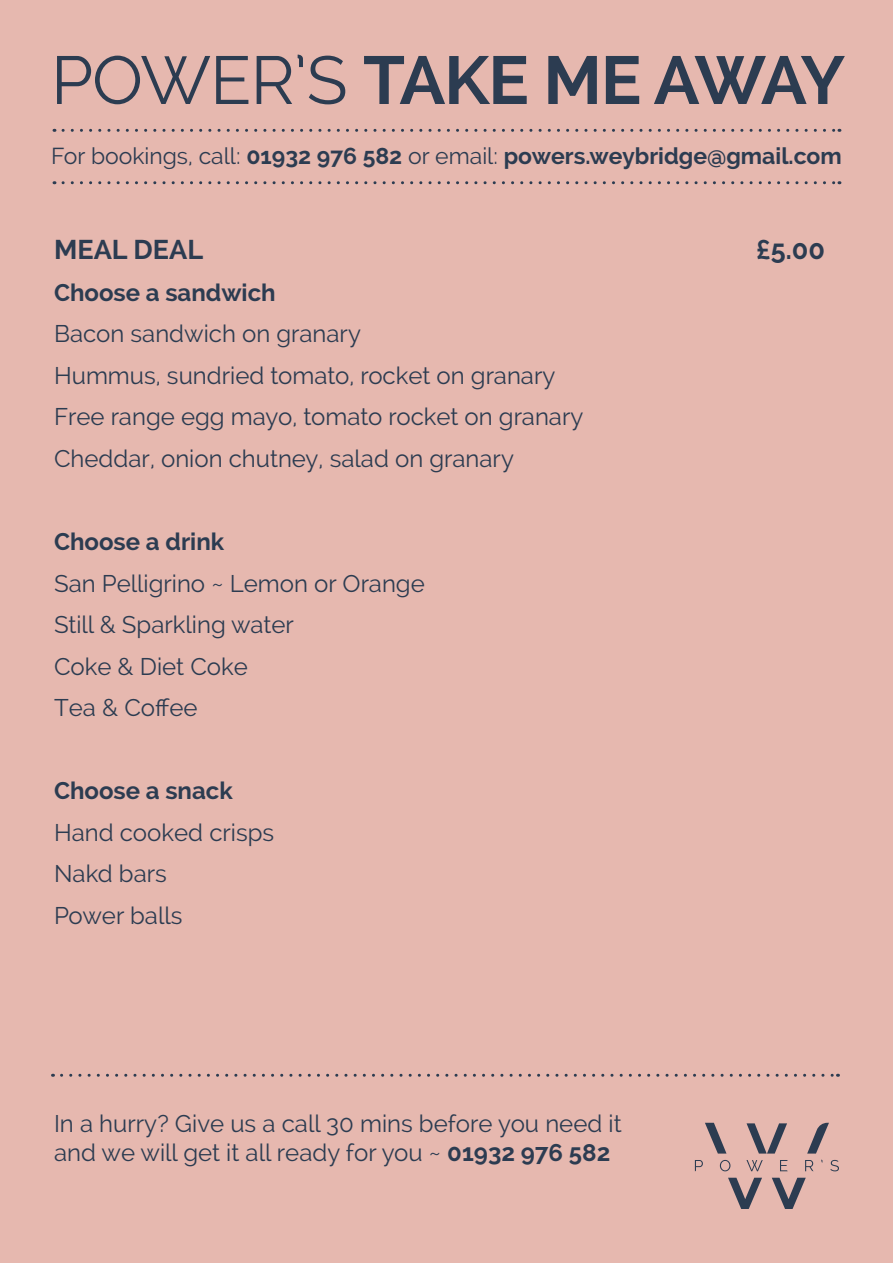
<style>
.page{position:relative;width:893px;height:1263px;background:#e6b8af}
.page>*{position:absolute;margin:0;border:0;box-sizing:border-box;transform-origin:0 0}
.t1{font:700 67.65px "Raleway";letter-spacing:-.07em;color:#2c3c51}
.t2{font:700 27px "Raleway";color:#2c3c51}
.t3{font:24px/41.5px "Raleway";color:#2c3c51}
.t4{font:700 24px "Raleway";color:#2c3c51}
.t5{font:700 22.95px "Raleway";color:#2c3c51}
.s1{font-weight:400}
.s2{font-weight:700}
</style>
<div class="page">
<svg style="left:807px;top:1123px;width:22px;height:30px"></svg>
<svg style="left:746px;top:1123px;width:41px;height:30px"></svg>
<svg style="left:705px;top:1123px;width:21px;height:30px"></svg>
<svg style="left:772px;top:1178px;width:34px;height:31px"></svg>
<svg style="left:728px;top:1178px;width:34px;height:31px"></svg>
<svg style="left:695px;top:1160px;width:8px;height:11px"></svg>
<svg style="left:720px;top:1160px;width:10px;height:11px"></svg>
<svg style="left:746px;top:1160px;width:17px;height:11px"></svg>
<svg style="left:780px;top:1160px;width:8px;height:11px"></svg>
<svg style="left:805px;top:1160px;width:8px;height:11px"></svg>
<svg style="left:830px;top:1160px;width:9px;height:11px"></svg>
<svg style="left:62px;top:1074px;width:776px;height:3px"></svg>
<svg style="left:63px;top:129px;width:777px;height:3px"></svg>
<svg style="left:63px;top:181px;width:777px;height:3px"></svg>
<h1 class="t1" style="left:51px;top:42px;width:795px"><span class="s1">POWER’S</span> TAKE ME AWAY</h1>
<p class="t5" style="left:51px;top:143px;width:792px"><span class="s1">For bookings, call:</span> 01932 976 582 <span class="s1">or email:</span> powers.weybridge@gmail.com</p>
<p class="t2" style="left:54px;top:234px;width:151px">MEAL DEAL</p>
<p class="t2" style="left:756px;top:234px;width:71px">£5.00</p>
<p class="t4" style="left:54px;top:278px;width:223px">Choose a sandwich</p>
<p class="t3" style="left:54px;top:313px;width:531px">Bacon sandwich on granary<br>Hummus, sundried tomato, rocket on granary Free range egg mayo, tomato rocket on granary Cheddar, onion chutney, salad on granary</p>
<p class="t4" style="left:54px;top:528px;width:172px">Choose a drink</p>
<p class="t3" style="left:54px;top:562px;width:372px">San Pelligrino ~ Lemon or Orange<br>Still &amp; Sparkling water<br>Coke &amp; Diet Coke<br>Tea &amp; Coffee</p>
<p class="t4" style="left:54px;top:777px;width:180px">Choose a snack</p>
<p class="t3" style="left:54px;top:812px;width:222px">Hand cooked crisps<br>Nakd bars<br>Power balls</p>
<p class="t3" style="left:54px;top:1109px;width:569px;line-height:28.8px">In a hurry? Give us a call 30 mins before you need it and we will get it all ready for you ~ <span class="s2">01932 976 582</span></p>
</div>
